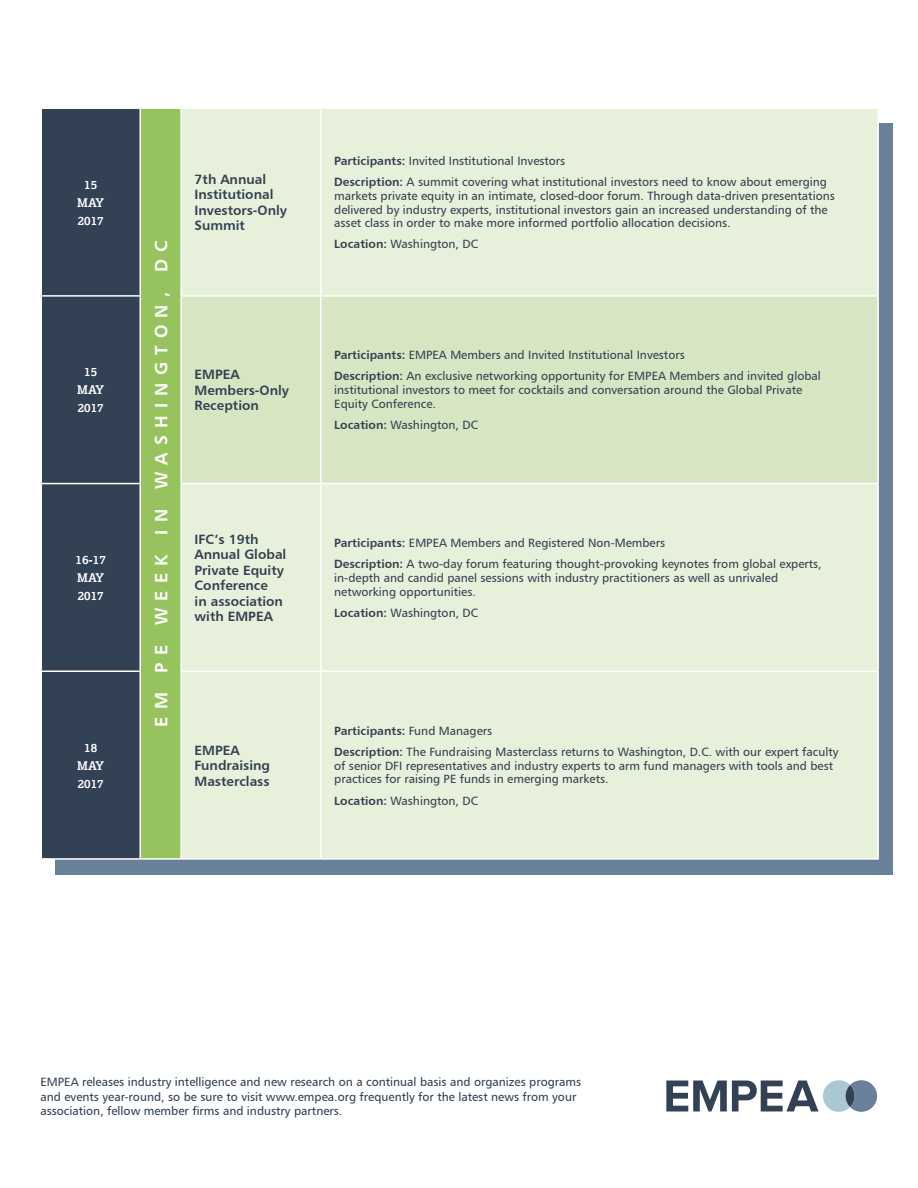
<style>
.page{position:relative;width:918px;height:1188px;background:#fff}
.page>*{position:absolute;margin:0;border:0;box-sizing:border-box;transform-origin:0 0}
.t1{font:18px "Humanist 777 BT Bold B";letter-spacing:.4em;color:#fff}
.t2{font:13.5px/15.6px "Humanist 777 BT Bold B";color:#324153}
.t3{font:12px/13.8px "Humanist 777 BT Roman B";color:#324153}
.t4{font:700 12px/18px "Lexia";color:#fff;text-align:center}
.t5{font:12px "Humanist 777 BT Bold B";color:#324153}
.s1{font-family:"Humanist 777 BT Bold B"}
.s2{font-family:"Humanist 777 BT Roman B"}
</style>
<div class="page">
<div style="left:56px;top:123px;width:837px;height:751px;background:#688199"></div>
<svg style="left:666px;top:1080px;width:211px;height:32px"></svg>
<div style="left:42px;top:109px;width:97px;height:749px;background:#324153"></div>
<div style="left:140px;top:108px;width:41px;height:751px;background:#97c35f"></div>
<div style="left:182px;top:109px;width:695px;height:749px;background:#e7f0da"></div>
<div style="left:182px;top:297px;width:695px;height:186px;background:#d7e6c2"></div>
<hr style="left:140px;top:858px;width:41px;height:2px;background:#fff">
<hr style="left:180px;top:109px;width:2px;height:186px;background:#fff">
<hr style="left:320px;top:109px;width:2px;height:186px;background:#fff">
<hr style="left:877px;top:109px;width:2px;height:186px;background:#fff">
<hr style="left:40px;top:295px;width:101px;height:2px;background:#fff">
<hr style="left:180px;top:295px;width:141px;height:2px;background:#fff">
<hr style="left:180px;top:297px;width:2px;height:186px;background:#fff">
<hr style="left:321px;top:295px;width:558px;height:2px;background:#fff">
<hr style="left:320px;top:297px;width:2px;height:186px;background:#fff">
<hr style="left:877px;top:297px;width:2px;height:186px;background:#fff">
<hr style="left:40px;top:483px;width:101px;height:1px;background:#fff">
<hr style="left:180px;top:483px;width:141px;height:1px;background:#fff">
<hr style="left:180px;top:484px;width:2px;height:186px;background:#fff">
<hr style="left:321px;top:483px;width:558px;height:1px;background:#fff">
<hr style="left:320px;top:484px;width:2px;height:186px;background:#fff">
<hr style="left:877px;top:484px;width:2px;height:186px;background:#fff">
<hr style="left:140px;top:107px;width:41px;height:2px;background:#fff">
<hr style="left:40px;top:670px;width:101px;height:2px;background:#fff">
<hr style="left:180px;top:670px;width:141px;height:2px;background:#fff">
<hr style="left:180px;top:672px;width:2px;height:186px;background:#fff">
<hr style="left:321px;top:670px;width:558px;height:2px;background:#fff">
<hr style="left:320px;top:672px;width:2px;height:186px;background:#fff">
<hr style="left:877px;top:672px;width:2px;height:186px;background:#fff">
<hr style="left:40px;top:858px;width:100px;height:2px;background:#fff">
<hr style="left:181px;top:858px;width:140px;height:2px;background:#fff">
<hr style="left:321px;top:858px;width:558px;height:2px;background:#fff">
<hr style="left:139px;top:109px;width:2px;height:186px;background:#fff">
<hr style="left:139px;top:297px;width:2px;height:186px;background:#fff">
<hr style="left:139px;top:484px;width:2px;height:186px;background:#fff">
<hr style="left:139px;top:672px;width:2px;height:186px;background:#fff">
<p class="t3" style="left:334px;top:154px;width:233px"><span class="s1">Participants:</span> Invited Institutional Investors</p>
<p class="t3" style="left:334px;top:175px;width:502px"><span class="s1">Description:</span> A summit covering what institutional investors need to know about emerging markets private equity in an intimate, closed-door forum. Through data-driven presentations delivered by industry experts, institutional investors gain an increased understanding of the asset class in order to make more informed portfolio allocation decisions.</p>
<p class="t3" style="left:334px;top:237px;width:145px"><span class="s1">Location:</span> Washington, DC</p>
<p class="t2" style="left:195px;top:171px;width:94px">7th Annual<br>Institutional<br>Investors-Only<br>Summit</p>
<p class="t4" style="left:77px;top:175px;width:28px">15<br>MAY<br>2017</p>
<p class="t1" style="left:150px;top:727px;width:488px;rotate:-90deg">EM PE WEEK IN WASHINGTON, DC</p>
<p class="t3" style="left:334px;top:348px;width:352px"><span class="s1">Participants:</span> EMPEA Members and Invited Institutional Investors</p>
<p class="t3" style="left:334px;top:369px;width:488px"><span class="s1">Description:</span> An exclusive networking opportunity for EMPEA Members and invited global institutional investors to meet for cocktails and conversation around the Global Private<br>Equity Conference.</p>
<p class="t3" style="left:334px;top:418px;width:145px"><span class="s1">Location:</span> Washington, DC</p>
<p class="t4" style="left:77px;top:363px;width:28px">15<br>MAY<br>2017</p>
<p class="t2" style="left:195px;top:367px;width:96px">EMPEA<br>Members-Only<br>Reception</p>
<p class="t2" style="left:195px;top:531px;width:93px">IFC’s 19th<br>Annual Global<br>Private Equity<br>Conference<br>in association with EMPEA</p>
<p class="t3" style="left:334px;top:536px;width:332px"><span class="s1">Participants:</span> EMPEA Members and Registered Non-Members</p>
<p class="t4" style="left:76px;top:550px;width:32px;text-align:left">16-17<br>MAY<br>2017</p>
<p class="t3" style="left:334px;top:557px;width:489px"><span class="s1">Description:</span> A two-day forum featuring thought-provoking keynotes from global experts, in-depth and candid panel sessions with industry practitioners as well as unrivaled networking opportunities.</p>
<p class="t3" style="left:334px;top:606px;width:145px"><span class="s1">Location:</span> Washington, DC</p>
<p class="t5" style="left:334px;top:723px;width:160px">Participants: <span class="s2">Fund Managers</span></p>
<p class="t3" style="left:334px;top:745px;width:506px"><span class="s1">Description:</span> The Fundraising Masterclass returns to Washington, D.C. with our expert faculty of senior DFI representatives and industry experts to arm fund managers with tools and best practices for raising PE funds in emerging markets.</p>
<p class="t3" style="left:334px;top:793px;width:145px"><span class="s1">Location:</span> Washington, DC</p>
<p class="t4" style="left:77px;top:738px;width:28px">18<br>MAY<br>2017</p>
<p class="t2" style="left:195px;top:742px;width:77px">EMPEA<br>Fundraising<br>Masterclass</p>
<p class="t3" style="left:40px;top:1075px;width:542px;line-height:14.4px">EMPEA releases industry intelligence and new research on a continual basis and organizes programs and events year-round, so be sure to visit www.empea.org frequently for the latest news from your association, fellow member firms and industry partners.</p>
</div>
